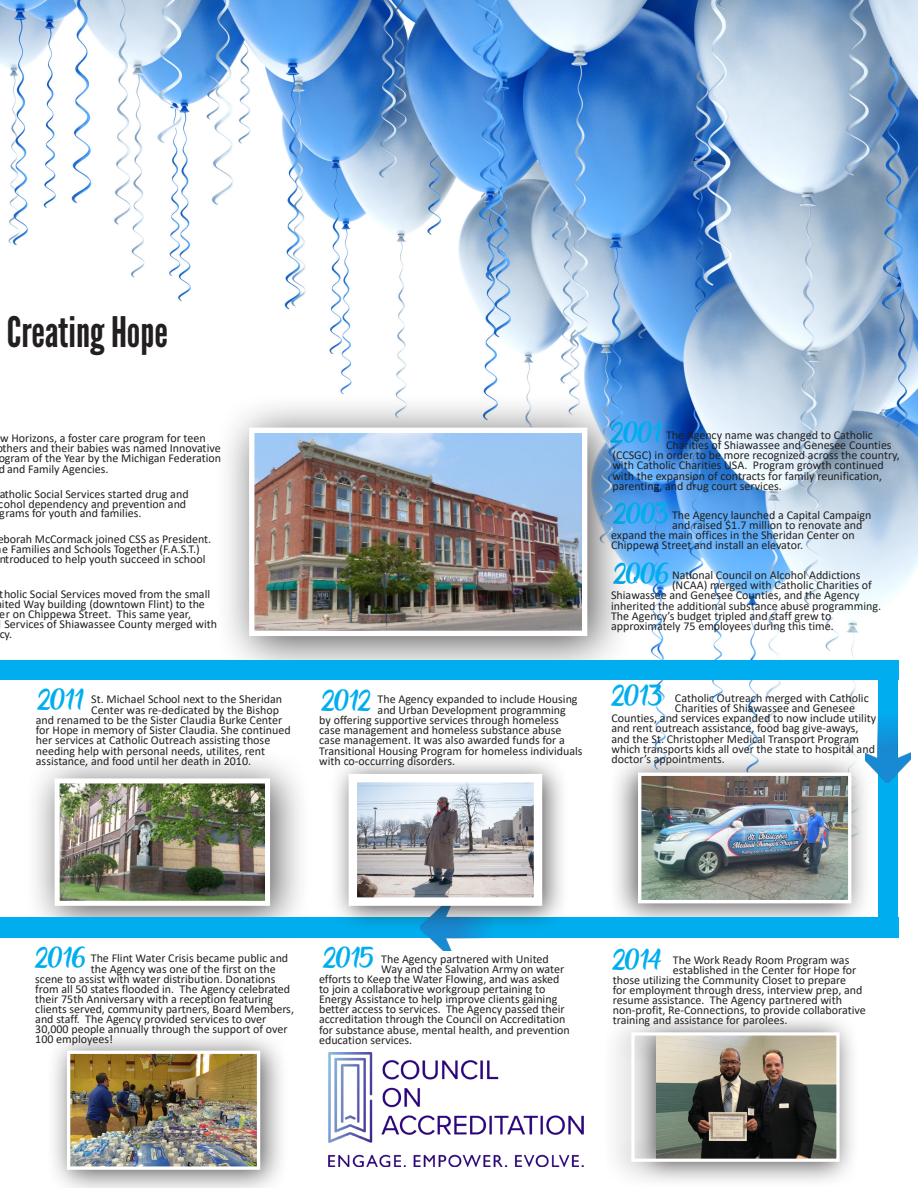
<style>
.page{position:relative;width:918px;height:1188px;background:#fff}
.page>*{position:absolute;margin:0;border:0;box-sizing:border-box;transform-origin:0 0}
.t1{font:42px "League Gothic";color:#231f20}
.t2{font:19.35px "Amarillo";color:#00aeef}
.t3{font:19.2px "Amarillo";color:#00aeef}
.t4{font:12px/10.1px "Calibri";color:#231f20}
</style>
<div class="page">
<img style="left:0;top:0;width:918px;height:1139px">
<div style="left:25px;top:749px;width:286px;height:197px;background:#231f20;opacity:.75"></div>
<img style="left:61px;top:784px;width:203px;height:116px">
<div style="left:55px;top:778px;width:215px;height:128px;border:5px solid #fff"></div>
<div style="left:608px;top:750px;width:264px;height:182px;background:#231f20;opacity:.75"></div>
<img style="left:642px;top:777px;width:205px;height:122px">
<div style="left:638px;top:773px;width:213px;height:130px;border:3px solid #fff"></div>
<div style="left:46px;top:1030px;width:243px;height:158px;background:#231f20;opacity:.75"></div>
<img style="left:71px;top:1055px;width:185px;height:111px">
<div style="left:67px;top:1051px;width:193px;height:119px;border:3px solid #fff"></div>
<div style="left:603px;top:1012px;width:256px;height:176px;background:#231f20;opacity:.75"></div>
<img style="left:656px;top:1036px;width:180px;height:122px">
<div style="left:631px;top:1032px;width:209px;height:130px;border:3px solid #fff"></div>
<div style="left:215px;top:393px;width:419px;height:290px;background:#231f20;opacity:.75"></div>
<img style="left:255px;top:434px;width:326px;height:196px">
<div style="left:249px;top:428px;width:338px;height:208px;border:5px solid #fff"></div>
<div style="left:879px;top:667px;width:19px;height:271px;background:#00aeef"></div>
<div style="left:0;top:917px;width:898px;height:21px;background:#00aeef"></div>
<div style="left:0;top:660px;width:898px;height:19px;background:#00aeef"></div>
<img style="left:866px;top:712px;width:45px;height:70px">
<img style="left:421px;top:933px;width:73px;height:18px">
<img style="left:329px;top:1052px;width:255px;height:115px">
<div style="left:329px;top:754px;width:240px;height:179px;background:#231f20;opacity:.75"></div>
<img style="left:358px;top:783px;width:175px;height:114px">
<div style="left:349px;top:774px;width:193px;height:132px;border:8px solid #fff"></div>
<h1 class="t1" style="left:7px;top:307px;width:163px">Creating Hope</h1>
<p class="t4" style="left:0;top:433px;width:207px">w Horizons, a foster care program for teen</p>
<p class="t4" style="left:2px;top:443px;width:220px">thers and their babies was named Innovative</p>
<p class="t4" style="left:-1px;top:453px;width:224px">ogram of the Year by the Michigan Federation</p>
<p class="t4" style="left:-2px;top:463px;width:112px">d and Family Agencies.</p>
<p class="t4" style="left:-1px;top:489px;width:191px;line-height:9.6px">atholic Social Services started drug and cohol dependency and prevention and grams for youth and families.</p>
<p class="t4" style="left:-3px;top:534px;width:215px">eborah McCormack joined CSS as President. e Families and Schools Together (F.A.S.T.) ntroduced to help youth succeed in school</p>
<p class="t4" style="left:-1px;top:589px;width:220px">tholic Social Services moved from the small ited Way building (downtown Flint) to the<br>er on Chippewa Street. This same year,<br>l Services of Shiawassee County merged with cy.</p>
<p class="t3" style="left:611px;top:426px;width:52px">2001</p>
<p class="t4" style="left:666px;top:430px;width:208px">The Agency name was changed to Catholic</p>
<p class="t4" style="left:666px;top:440px;width:227px">Charities of Shiawassee and Genesee Counties</p>
<p class="t4" style="left:612px;top:450px;width:289px">(CCSGC) in order to be more recognized across the country,</p>
<p class="t4" style="left:612px;top:460px;width:273px">with Catholic Charities USA. Program growth continued</p>
<p class="t4" style="left:612px;top:470px;width:271px">with the expansion of contracts for family reunification,</p>
<p class="t4" style="left:612px;top:480px;width:171px">parenting, and drug court services.</p>
<p class="t3" style="left:614px;top:506px;width:56px">2003</p>
<p class="t4" style="left:672px;top:510px;width:201px">The Agency launched a Capital Campaign</p>
<p class="t4" style="left:672px;top:520px;width:192px">and raised $1.7 million to renovate and</p>
<p class="t4" style="left:611px;top:530px;width:245px">expand the main offices in the Sheridan Center on</p>
<p class="t4" style="left:611px;top:540px;width:194px">Chippewa Street and install an elevator.</p>
<p class="t3" style="left:614px;top:566px;width:57px">2006</p>
<p class="t4" style="left:672px;top:570px;width:190px">National Council on Alcohol Addictions</p>
<p class="t4" style="left:672px;top:580px;width:201px">(NCAA) merged with Catholic Charities of</p>
<p class="t4" style="left:611px;top:590px;width:250px">Shiawassee and Genesee Counties, and the Agency</p>
<p class="t4" style="left:611px;top:600px;width:271px">inherited the additional substance abuse programming.</p>
<p class="t4" style="left:611px;top:610px;width:222px">The Agency’s budget tripled and staff grew to</p>
<p class="t4" style="left:611px;top:620px;width:224px">approximately 75 employees during this time.</p>
<p class="t2" style="left:38px;top:692px;width:47px">2011</p>
<p class="t2" style="left:612px;top:688px;width:51px">2013</p>
<p class="t4" style="left:675px;top:692px;width:195px">Catholic Outreach merged with Catholic</p>
<p class="t2" style="left:322px;top:693px;width:50px">2012</p>
<p class="t4" style="left:91px;top:694px;width:192px">St. Michael School next to the Sheridan</p>
<p class="t4" style="left:91px;top:704px;width:189px">Center was re-dedicated by the Bishop</p>
<p class="t4" style="left:36px;top:715px;width:248px">and renamed to be the Sister Claudia Burke Center</p>
<p class="t4" style="left:36px;top:725px;width:256px">for Hope in memory of Sister Claudia. She continued</p>
<p class="t4" style="left:36px;top:735px;width:236px">her services at Catholic Outreach assisting those</p>
<p class="t4" style="left:36px;top:745px;width:231px">needing help with personal needs, utilites, rent</p>
<p class="t4" style="left:36px;top:756px;width:217px">assistance, and food until her death in 2010.</p>
<p class="t4" style="left:378px;top:694px;width:202px">The Agency expanded to include Housing</p>
<p class="t4" style="left:378px;top:704px;width:190px">and Urban Development programming</p>
<p class="t4" style="left:319px;top:715px;width:241px">by offering supportive services through homeless</p>
<p class="t4" style="left:319px;top:725px;width:244px">case management and homeless substance abuse</p>
<p class="t4" style="left:319px;top:735px;width:247px">case management. It was also awarded funds for a</p>
<p class="t4" style="left:319px;top:745px;width:265px">Transitional Housing Program for homeless individuals</p>
<p class="t4" style="left:319px;top:756px;width:137px">with co-occurring disorders.</p>
<p class="t4" style="left:675px;top:703px;width:182px">Charities of Shiawassee and Genesee</p>
<p class="t4" style="left:612px;top:713px;width:266px">Counties, and services expanded to now include utility</p>
<p class="t4" style="left:612px;top:723px;width:249px">and rent outreach assistance, food bag give-aways,</p>
<p class="t4" style="left:612px;top:733px;width:249px">and the St. Christopher Medical Transport Program</p>
<p class="t4" style="left:612px;top:744px;width:265px">which transports kids all over the state to hospital and</p>
<p class="t4" style="left:612px;top:754px;width:115px">doctor’s appointments.</p>
<p class="t3" style="left:36px;top:950px;width:51px">2016</p>
<p class="t4" style="left:673px;top:954px;width:178px">The Work Ready Room Program was</p>
<p class="t4" style="left:673px;top:964px;width:185px">established in the Center for Hope for</p>
<p class="t4" style="left:613px;top:975px;width:235px">those utilizing the Community Closet to prepare</p>
<p class="t4" style="left:613px;top:985px;width:251px">for employment through dress, interview prep, and</p>
<p class="t4" style="left:613px;top:995px;width:231px">resume assistance. The Agency partnered with</p>
<p class="t4" style="left:613px;top:1005px;width:255px">non-profit, Re-Connections, to provide collaborative</p>
<p class="t4" style="left:613px;top:1015px;width:176px">training and assistance for parolees.</p>
<p class="t4" style="left:91px;top:953px;width:199px">The Flint Water Crisis became public and the Agency was one of the first on the</p>
<p class="t3" style="left:324px;top:950px;width:51px">2015</p>
<p class="t4" style="left:35px;top:973px;width:260px">scene to assist with water distribution. Donations from all 50 states flooded in. The Agency celebrated their 75th Anniversary with a reception featuring clients served, community partners, Board Members, and staff. The Agency provided services to over 30,000 people annually through the support of over 100 employees!</p>
<p class="t3" style="left:613px;top:952px;width:50px">2014</p>
<p class="t4" style="left:381px;top:953px;width:169px">The Agency partnered with United</p>
<p class="t4" style="left:381px;top:964px;width:185px">Way and the Salvation Army on water</p>
<p class="t4" style="left:319px;top:974px;width:242px">efforts to Keep the Water Flowing, and was asked</p>
<p class="t4" style="left:319px;top:984px;width:228px">to join a collaborative workgroup pertaining to</p>
<p class="t4" style="left:319px;top:994px;width:240px">Energy Assistance to help improve clients gaining</p>
<p class="t4" style="left:319px;top:1004px;width:247px">better access to services. The Agency passed their</p>
<p class="t4" style="left:319px;top:1014px;width:248px">accreditation through the Council on Accreditation</p>
<p class="t4" style="left:319px;top:1024px;width:252px">for substance abuse, mental health, and prevention</p>
<p class="t4" style="left:319px;top:1034px;width:95px">education services.</p>
</div>
